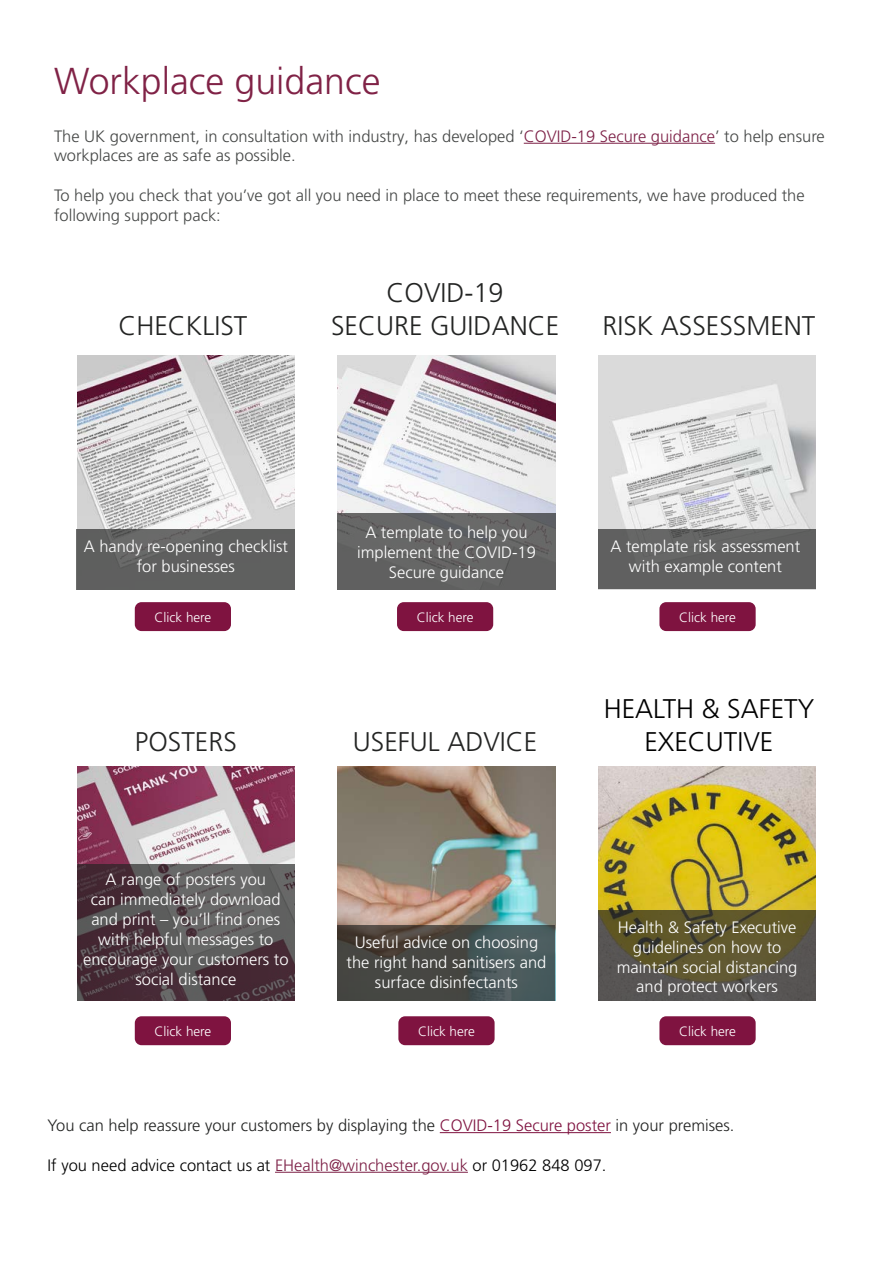
<style>
.page{position:relative;width:893px;height:1263px;background:#fff}
.page>*{position:absolute;margin:0;border:0;box-sizing:border-box;transform-origin:0 0}
.t1{font:300 37.5px "Frutiger LT Pro";color:#802246}
.t2{font:300 27px/32.4px "Frutiger LT Pro";color:#232423;text-align:center}
.t3{font:300 27px/32.4px "Frutiger LT Pro";color:#000;text-align:center}
.t4{font:300 16.5px/19.8px "Frutiger LT Pro";color:#fff;text-align:center}
.t5{font:300 16.5px/19.8px "Frutiger LT Pro";color:#464847}
.t6{font:300 16.5px "Frutiger LT Pro";color:#232423}
.t7{font:300 16.5px "Frutiger LT Pro";color:#000}
.t8{font:300 13.5px "Frutiger LT Pro";color:#fff}
.s1{color:#7d2147}
.s2{color:#7f1340}
</style>
<div class="page">
<hr style="left:524px;top:143px;width:191px;height:1px;background:#7d2147">
<hr style="left:440px;top:1132px;width:171px;height:1px;background:#7f1340">
<hr style="left:275px;top:1172px;width:193px;height:1px;background:#7d2147">
<img style="left:77px;top:355px;width:217px;height:174px">
<img style="left:338px;top:355px;width:217px;height:158px">
<img style="left:598px;top:355px;width:218px;height:234px">
<img style="left:77px;top:766px;width:217px;height:98px">
<img style="left:338px;top:766px;width:217px;height:159px">
<img style="left:598px;top:766px;width:218px;height:144px">
<svg style="left:77px;top:864px;width:217px;height:136px;background:#54474c"></svg>
<svg style="left:338px;top:925px;width:217px;height:75px;background:#474c4a"></svg>
<svg style="left:598px;top:910px;width:218px;height:90px;background:#59543b"></svg>
<div style="left:599px;top:529px;width:217px;height:60px;background:#606060"></div>
<div style="left:337px;top:513px;width:219px;height:77px;background:#656665"></div>
<div style="left:76px;top:529px;width:219px;height:61px;background:#5f5f5f"></div>
<div style="left:135px;top:602px;width:96px;height:29px;background:#7f1340;border-radius:7px"></div>
<div style="left:397px;top:602px;width:96px;height:29px;background:#7f1340;border-radius:7px"></div>
<div style="left:659px;top:602px;width:97px;height:29px;background:#7f1340;border-radius:7px"></div>
<div style="left:135px;top:1016px;width:96px;height:29px;background:#7f1340;border-radius:7px"></div>
<div style="left:398px;top:1016px;width:97px;height:29px;background:#7f1340;border-radius:7px"></div>
<div style="left:659px;top:1016px;width:97px;height:29px;background:#7f1340;border-radius:7px"></div>
<h1 class="t1" style="left:54px;top:59px;width:328px">Workplace guidance</h1>
<p class="t5" style="left:54px;top:126px;width:772px">The UK government, in consultation with industry, has developed ‘<span class="s1">COVID-19 Secure guidance</span>’ to help ensure workplaces are as safe as possible.</p>
<p class="t5" style="left:54px;top:185px;width:752px">To help you check that you’ve got all you need in place to meet these requirements, we have produced the following support pack:</p>
<h2 class="t2" style="left:118px;top:309px;width:131px">CHECKLIST</h2>
<h2 class="t2" style="left:331px;top:277px;width:230px">COVID-19<br>SECURE GUIDANCE</h2>
<h2 class="t2" style="left:602px;top:309px;width:215px">RISK ASSESSMENT</h2>
<p class="t4" style="left:84px;top:536px;width:206px">A handy re-opening checklist for businesses</p>
<p class="t4" style="left:357px;top:523px;width:180px">A template to help you implement the COVID-19<br>Secure guidance</p>
<p class="t4" style="left:610px;top:536px;width:191px">A template risk assessment with example content</p>
<p class="t8" style="left:155px;top:609px;width:58px">Click here</p>
<p class="t8" style="left:417px;top:609px;width:58px">Click here</p>
<p class="t8" style="left:679px;top:609px;width:58px">Click here</p>
<h2 class="t2" style="left:135px;top:725px;width:104px">POSTERS</h2>
<h2 class="t2" style="left:353px;top:725px;width:186px">USEFUL ADVICE</h2>
<p class="t4" style="left:83px;top:870px;width:207px">A range of posters you<br>can immediately download and print – you’ll find ones with helpful messages to encourage your customers to social distance</p>
<p class="t4" style="left:347px;top:933px;width:201px">Useful advice on choosing the right hand sanitisers and surface disinfectants</p>
<h2 class="t3" style="left:604px;top:693px;width:212px">HEALTH &amp; SAFETY<br>EXECUTIVE</h2>
<p class="t4" style="left:617px;top:917px;width:182px">Health &amp; Safety Executive guidelines on how to maintain social distancing and protect workers</p>
<p class="t8" style="left:155px;top:1023px;width:58px">Click here</p>
<p class="t8" style="left:418px;top:1023px;width:58px">Click here</p>
<p class="t8" style="left:679px;top:1023px;width:58px">Click here</p>
<p class="t6" style="left:48px;top:1116px;width:688px">You can help reassure your customers by displaying the <span class="s2">COVID-19 Secure poster</span> in your premises.</p>
<p class="t7" style="left:48px;top:1155px;width:560px">If you need advice contact us at <span class="s1">EHealth@winchester.gov.uk</span> or 01962 848 097.</p>
</div>
